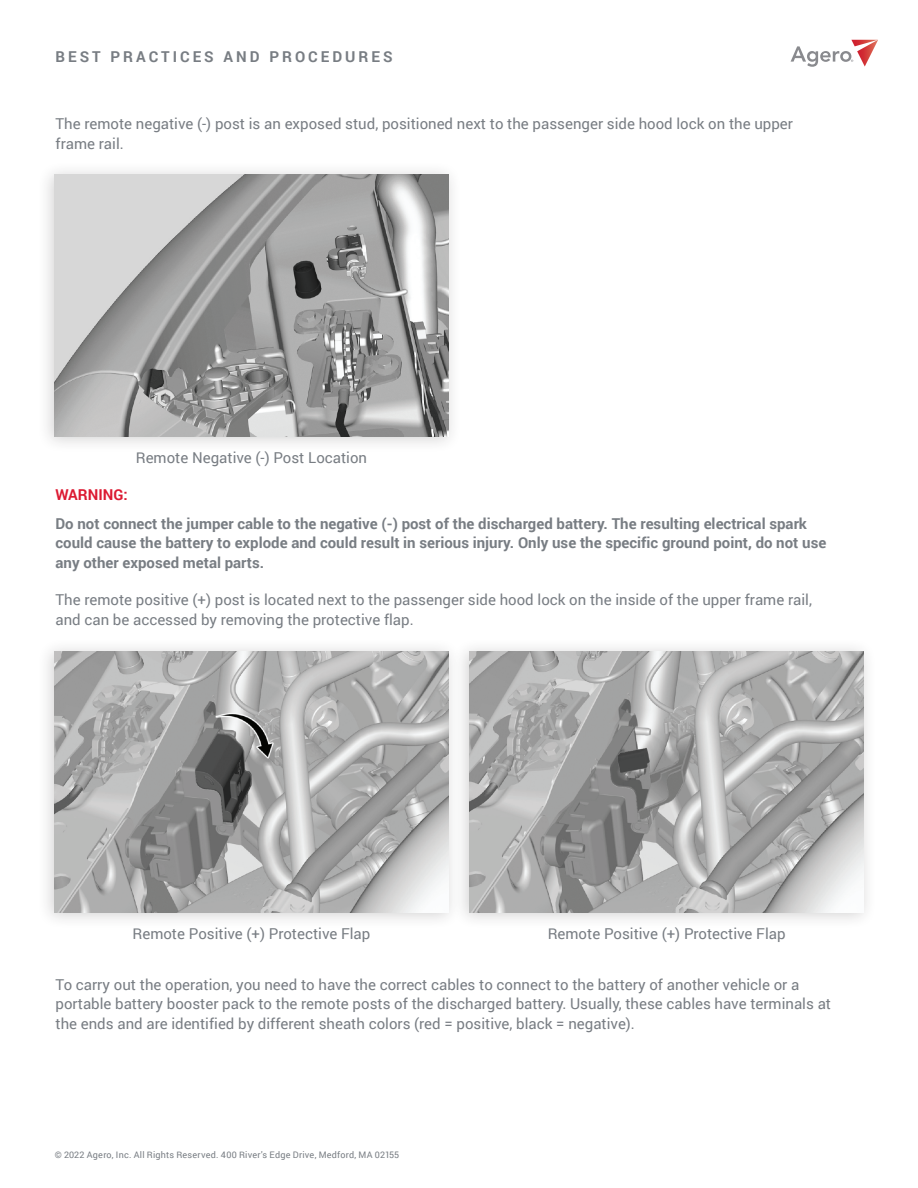
<style>
.page{position:relative;width:918px;height:1188px;background:#fff}
.page>*{position:absolute;margin:0;border:0;box-sizing:border-box;transform-origin:0 0}
.t1{font:15px/19.5px "Roboto";color:#787d83}
.t2{font:700 15px/19.5px "Roboto";color:#787d83}
.t3{font:700 15px "Roboto";letter-spacing:.2em;color:#787d83}
.t4{font:700 15px "Roboto";color:#dc1a32}
.t5{font:9px "Roboto";letter-spacing:.025em;color:#787d83}
</style>
<div class="page">
<div style="left:37px;top:161px;width:424px;height:292px;background:#231f20;opacity:.2"></div>
<img style="left:54px;top:175px;width:395px;height:262px">
<div style="left:37px;top:637px;width:424px;height:293px;background:#231f20;opacity:.2"></div>
<img style="left:54px;top:651px;width:395px;height:262px">
<div style="left:452px;top:637px;width:425px;height:293px;background:#231f20;opacity:.2"></div>
<img style="left:469px;top:651px;width:395px;height:262px">
<svg style="left:791px;top:40px;width:87px;height:27px"></svg>
<p class="t3" style="left:56px;top:46px;width:339px">BEST PRACTICES AND PROCEDURES</p>
<p class="t1" style="left:56px;top:113px;width:739px">The remote negative (-) post is an exposed stud, positioned next to the passenger side hood lock on the upper frame rail.</p>
<p class="t1" style="left:136px;top:447px;width:233px">Remote Negative (-) Post Location</p>
<p class="t4" style="left:55px;top:484px;width:74px">WARNING:</p>
<p class="t2" style="left:55px;top:513px;width:772px">Do not connect the jumper cable to the negative (-) post of the discharged battery. The resulting electrical spark could cause the battery to explode and could result in serious injury. Only use the specific ground point, do not use any other exposed metal parts.</p>
<p class="t1" style="left:55px;top:590px;width:758px">The remote positive (+) post is located next to the passenger side hood lock on the inside of the upper frame rail, and can be accessed by removing the protective flap.</p>
<p class="t1" style="left:132px;top:924px;width:239px">Remote Positive (+) Protective Flap</p>
<p class="t1" style="left:548px;top:924px;width:239px">Remote Positive (+) Protective Flap</p>
<p class="t1" style="left:55px;top:974px;width:777px">To carry out the operation, you need to have the correct cables to connect to the battery of another vehicle or a portable battery booster pack to the remote posts of the discharged battery. Usually, these cables have terminals at the ends and are identified by different sheath colors (red = positive, black = negative).</p>
<p class="t5" style="left:55px;top:1148px;width:346px">© 2022 Agero, Inc. All Rights Reserved. 400 River's Edge Drive, Medford, MA 02155</p>
</div>
